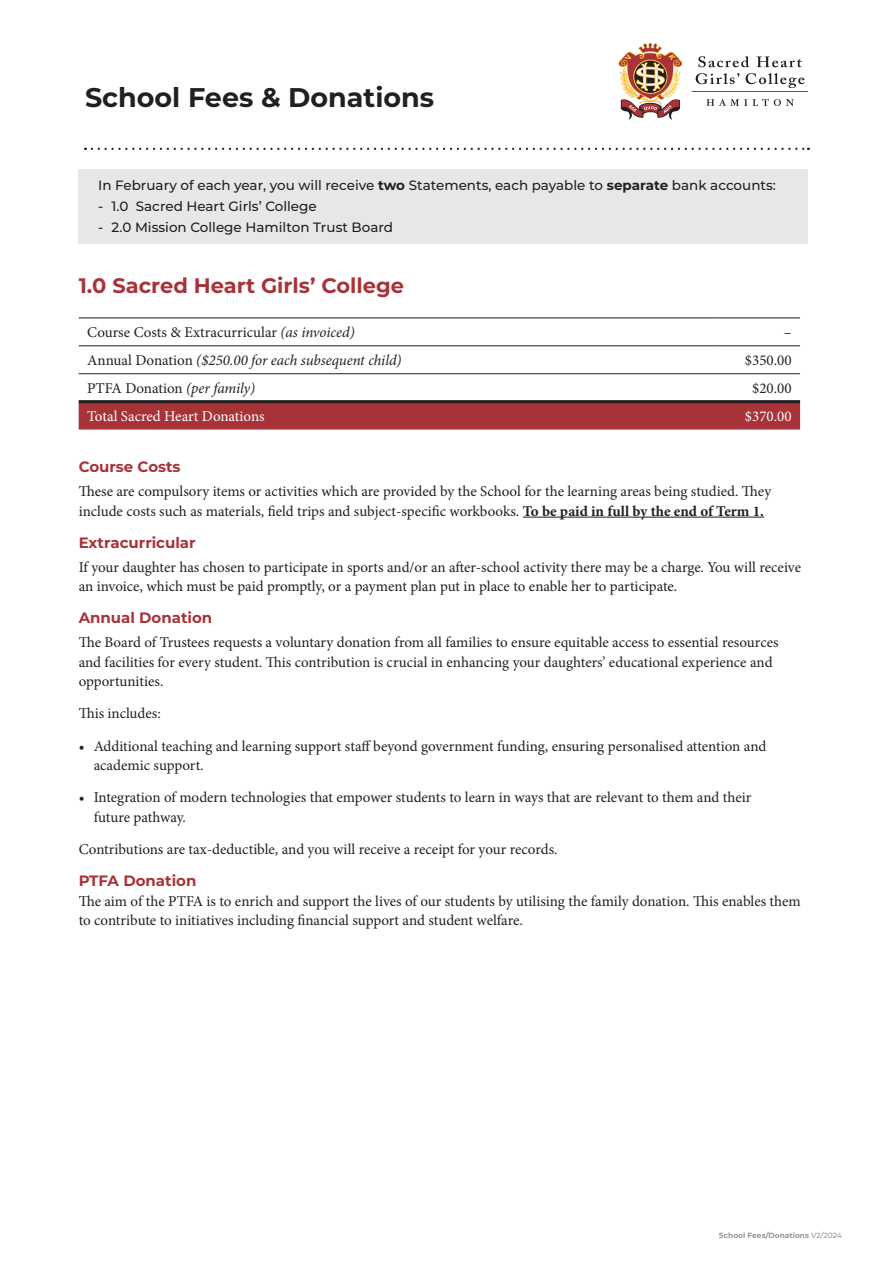
<style>
.page{position:relative;width:893px;height:1263px;background:#fff}
.page>*{position:absolute;margin:0;border:0;box-sizing:border-box;transform-origin:0 0}
.t1{font:700 27px "Montserrat";color:#231f20}
.t2{font:700 21px "Montserrat";color:#a73339}
.t3{font:15px/19.5px "Minion Pro";color:#231f20}
.t4{font:700 15px "Montserrat";color:#a73339}
.t5{font:italic 15px "Minion Pro";letter-spacing:-.005em;color:#231f20}
.t6{font:15px "Minion Pro";color:#fff}
.t7{font:500 13.5px "Montserrat";color:#231f20}
.t8{font:700 7.5px "Montserrat";color:#939598}
.s1{font-weight:700}
.s2{font-style:italic}
.s3{font-style:normal}
.s4{font-weight:500}
</style>
<div class="page">
<svg style="left:92px;top:148px;width:717px;height:2px"></svg>
<svg style="left:618px;top:43px;width:65px;height:77px"></svg>
<svg style="left:696px;top:56px;width:109px;height:50px"></svg>
<hr style="left:692px;top:91px;width:116px;height:1px;background:#a73339">
<div style="left:79px;top:169px;width:729px;height:75px;background:#e6e7e9"></div>
<svg style="left:79px;top:403px;width:721px;height:27px;background:#a7363c"></svg>
<hr style="left:79px;top:317px;width:635px;height:1px;background:#231f20">
<hr style="left:714px;top:317px;width:86px;height:1px;background:#231f20">
<hr style="left:79px;top:345px;width:635px;height:1px;background:#231f20">
<hr style="left:714px;top:345px;width:86px;height:1px;background:#231f20">
<hr style="left:79px;top:373px;width:635px;height:1px;background:#231f20">
<hr style="left:714px;top:373px;width:86px;height:1px;background:#231f20">
<hr style="left:79px;top:400px;width:635px;height:3px;background:#231f20">
<hr style="left:714px;top:400px;width:86px;height:3px;background:#231f20">
<hr style="left:523px;top:517px;width:241px;height:1px;background:#231f20">
<p class="t1" style="left:85px;top:78px;width:351px">School Fees &amp; Donations</p>
<p class="t7" style="left:98px;top:176px;width:679px">In February of each year, you will receive <span class="s1">two</span> Statements, each payable to <span class="s1">separate</span> bank accounts:</p>
<p class="t7" style="left:98px;top:197px;width:220px">- 1.0 Sacred Heart Girls’ College</p>
<p class="t7" style="left:98px;top:218px;width:296px">- 2.0 Mission College Hamilton Trust Board</p>
<p class="t2" style="left:79px;top:271px;width:327px">1.0 Sacred Heart Girls’ College</p>
<p class="t3" style="left:87px;top:323px;width:269px">Course Costs &amp; Extracurricular <span class="s2">(as invoiced)</span></p>
<p class="t3" style="left:784px;top:323px;width:9px">–</p>
<p class="t5" style="left:87px;top:350px;width:316px"><span class="s3">Annual Donation</span> ($250.00 for each subsequent child)</p>
<p class="t3" style="left:745px;top:351px;width:48px">$350.00</p>
<p class="t3" style="left:87px;top:379px;width:169px">PTFA Donation <span class="s2">(per family)</span></p>
<p class="t3" style="left:752px;top:379px;width:41px">$20.00</p>
<p class="t6" style="left:87px;top:406px;width:179px">Total Sacred Heart Donations</p>
<p class="t6" style="left:745px;top:406px;width:48px">$370.00</p>
<p class="t4" style="left:79px;top:456px;width:103px">Course Costs</p>
<p class="t3" style="left:79px;top:482px;width:694px">These are compulsory items or activities which are provided by the School for the learning areas being studied. They include costs such as materials, field trips and subject-specific workbooks. <span class="s1">To be paid in full by the end of Term 1.</span></p>
<p class="t4" style="left:79px;top:532px;width:119px">Extracurricular</p>
<p class="t3" style="left:79px;top:557px;width:724px">If your daughter has chosen to participate in sports and/or an after-school activity there may be a charge. You will receive an invoice, which must be paid promptly, or a payment plan put in place to enable her to participate.</p>
<p class="t4" style="left:79px;top:607px;width:135px">Annual Donation</p>
<p class="t3" style="left:79px;top:633px;width:701px">The Board of Trustees requests a voluntary donation from all families to ensure equitable access to essential resources and facilities for every student. This contribution is crucial in enhancing your daughters’ educational experience and opportunities.</p>
<p class="t3" style="left:79px;top:704px;width:84px">This includes:</p>
<p class="t3" style="left:94px;top:736px;width:674px;text-indent:-15px">• Additional teaching and learning support staff beyond government funding, ensuring personalised attention and academic support.</p>
<p class="t3" style="left:94px;top:788px;width:659px;text-indent:-15px">• Integration of modern technologies that empower students to learn in ways that are relevant to them and their future pathway.</p>
<p class="t3" style="left:79px;top:840px;width:480px">Contributions are tax-deductible, and you will receive a receipt for your records.</p>
<p class="t4" style="left:79px;top:870px;width:119px">PTFA Donation</p>
<p class="t3" style="left:79px;top:891px;width:724px">The aim of the PTFA is to enrich and support the lives of our students by utilising the family donation. This enables them</p>
<p class="t3" style="left:79px;top:911px;width:446px">to contribute to initiatives including financial support and student welfare.</p>
<p class="t8" style="left:719px;top:1230px;width:125px">School Fees/Donations <span class="s4">V2/2024</span></p>
</div>
